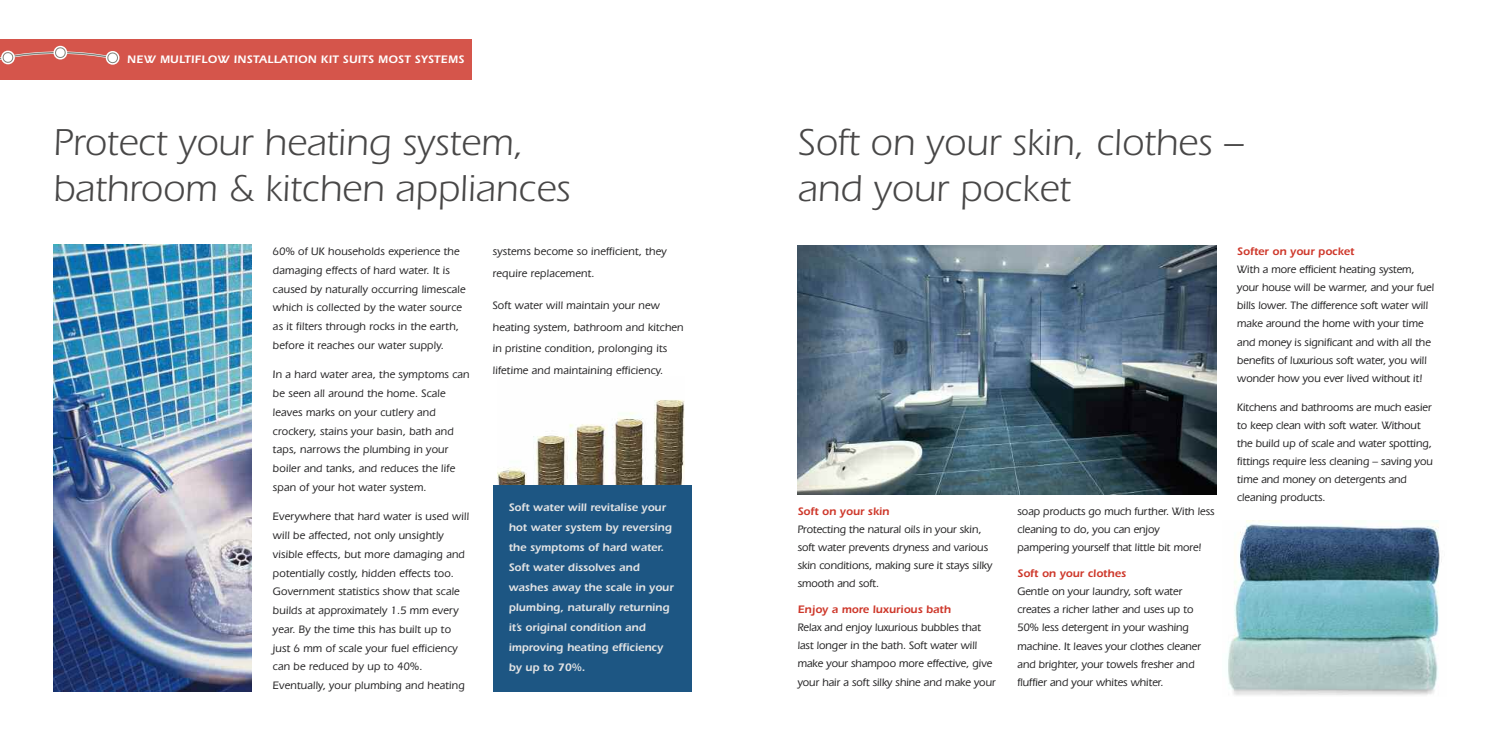
<style>
.page{position:relative;width:1489px;height:745px;background:#fff}
.page>*{position:absolute;margin:0;border:0;box-sizing:border-box;transform-origin:0 0}
.t1{font:38.75px/46.2px "Itc Eras";color:#484747}
.t2{font:500 11.25px/18.1px "Eras IT Cby BT";color:#272627}
.t3{font:600 11.25px/20px "Itc Eras";color:#e2e3e4}
.t4{font:600 11.25px "Itc Eras";color:#ce382b}
.t5{font:600 11.25px "Itc Eras";letter-spacing:.03em;color:#fff}
</style>
<div class="page">
<img style="left:797px;top:245px;width:418px;height:249px">
<img style="left:1228px;top:520px;width:214px;height:175px">
<img style="left:53px;top:244px;width:199px;height:447px">
<img style="left:498px;top:400px;width:187px;height:85px">
<div style="left:493px;top:485px;width:198px;height:206px;background:#1d5683"></div>
<div style="left:0;top:39px;width:471px;height:41px;background:#d5554b"></div>
<div style="left:54px;top:46px;width:13px;height:13px;border:6px solid #fff;border-radius:50%"></div>
<svg style="left:0;top:47px;width:119px;height:18px"></svg>
<p class="t5" style="left:127px;top:56px;width:338px">NEW MULTIFLOW INSTALLATION KIT SUITS MOST SYSTEMS</p>
<h1 class="t1" style="left:53px;top:123px;width:519px">Protect your heating system, bathroom &amp; kitchen appliances</h1>
<p class="t2" style="left:273px;top:243px;width:194px;line-height:18.8px">60% of UK households experience the damaging effects of hard water. It is caused by naturally occurring limescale which is collected by the water source as it filters through rocks in the earth, before it reaches our water supply.</p>
<p class="t2" style="left:273px;top:366px;width:198px;line-height:18.8px">In a hard water area, the symptoms can be seen all around the home. Scale leaves marks on your cutlery and crockery, stains your basin, bath and taps, narrows the plumbing in your boiler and tanks, and reduces the life span of your hot water system.</p>
<p class="t2" style="left:273px;top:508px;width:198px;line-height:18.8px">Everywhere that hard water is used will will be affected, not only unsightly visible effects, but more damaging and potentially costly, hidden effects too.<br>Government statistics show that scale builds at approximately 1.5 mm every year. By the time this has built up to just 6 mm of scale your fuel efficiency can be reduced by up to 40%.<br>Eventually, your plumbing and heating</p>
<p class="t2" style="left:493px;top:241px;width:175px;line-height:21.6px">systems become so inefficient, they require replacement.</p>
<p class="t2" style="left:493px;top:295px;width:192px;line-height:21.6px">Soft water will maintain your new heating system, bathroom and kitchen in pristine condition, prolonging its lifetime and maintaining efficiency.</p>
<p class="t3" style="left:508px;top:498px;width:166px">Soft water will revitalise your hot water system by reversing the symptoms of hard water.<br>Soft water dissolves and washes away the scale in your plumbing, naturally returning it’s original condition and improving heating efficiency by up to 70%.</p>
<h1 class="t1" style="left:797px;top:123px;width:446px">Soft on your skin, clothes – and your pocket</h1>
<p class="t4" style="left:797px;top:507px;width:93px">Soft on your skin</p>
<p class="t2" style="left:797px;top:521px;width:196px">Protecting the natural oils in your skin, soft water prevents dryness and various skin conditions, making sure it stays silky smooth and soft.</p>
<p class="t4" style="left:797px;top:605px;width:155px">Enjoy a more luxurious bath</p>
<p class="t2" style="left:797px;top:619px;width:199px">Relax and enjoy luxurious bubbles that last longer in the bath. Soft water will make your shampoo more effective, give your hair a soft silky shine and make your</p>
<p class="t2" style="left:1017px;top:503px;width:199px">soap products go much further. With less cleaning to do, you can enjoy<br>pampering yourself that little bit more!</p>
<p class="t4" style="left:1017px;top:569px;width:110px">Soft on your clothes</p>
<p class="t2" style="left:1017px;top:583px;width:185px">Gentle on your laundry, soft water creates a richer lather and uses up to 50% less detergent in your washing machine. It leaves your clothes cleaner and brighter, your towels fresher and fluffier and your whites whiter.</p>
<p class="t4" style="left:1237px;top:247px;width:119px">Softer on your pocket</p>
<p class="t2" style="left:1237px;top:261px;width:198px">With a more efficient heating system, your house will be warmer, and your fuel bills lower. The difference soft water will make around the home with your time and money is significant and with all the benefits of luxurious soft water, you will wonder how you ever lived without it!</p>
<p class="t2" style="left:1237px;top:399px;width:197px">Kitchens and bathrooms are much easier to keep clean with soft water. Without the build up of scale and water spotting, fittings require less cleaning – saving you time and money on detergents and cleaning products.</p>
</div>
